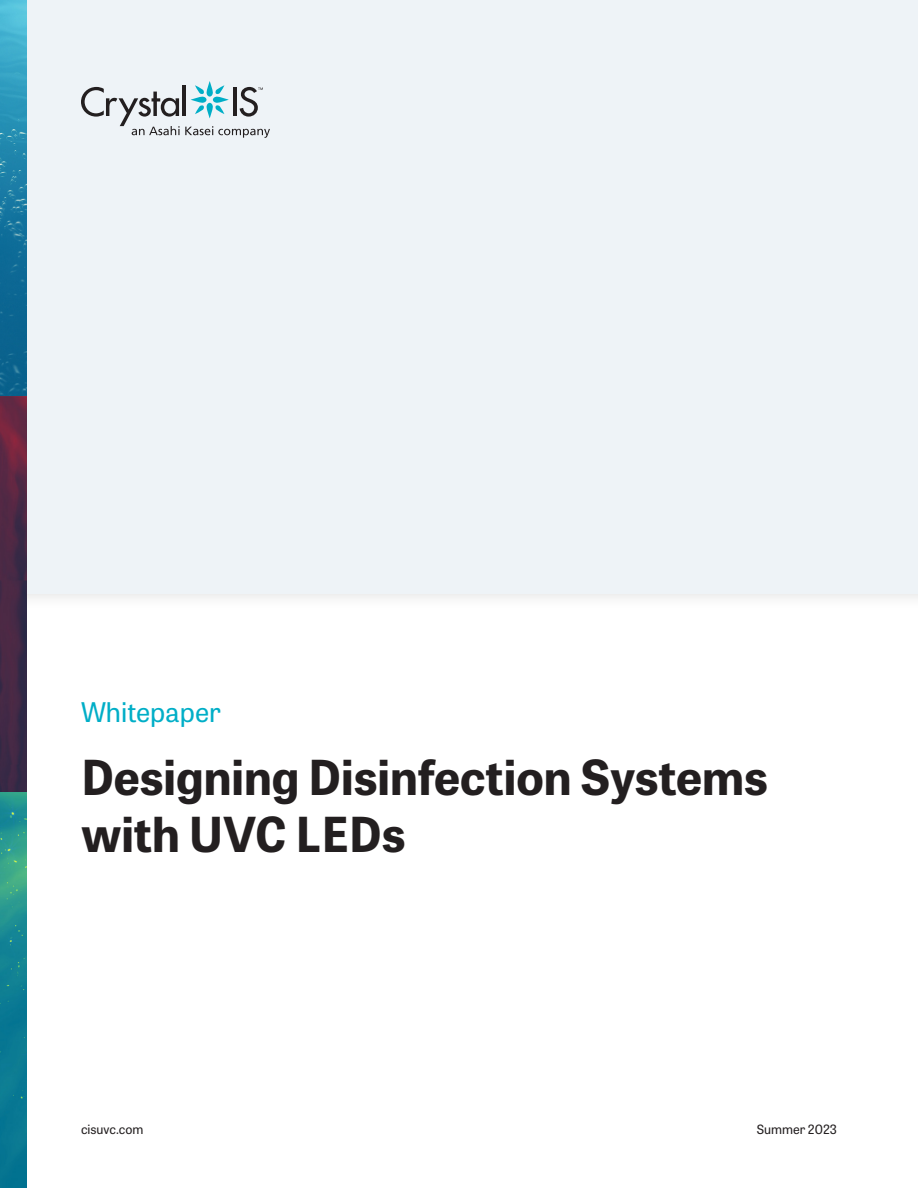
<style>
.page{position:relative;width:918px;height:1188px;background:#fff}
.page>*{position:absolute;margin:0;border:0;box-sizing:border-box;transform-origin:0 0}
.body{font:700 48px/57.6px "Tablet Gothic";color:#231f20}
.t1{font:27px "Tablet Gothic";color:#00aec7}
.t2{font:12.75px "Tablet Gothic";color:#231f20}
</style>
<div class="page">
<div style="left:0;top:0;width:918px;height:611px;background:#f9f9f9"></div>
<div style="left:0;top:0;width:918px;height:594px;background:#eef3f7"></div>
<svg style="left:81px;top:81px;width:189px;height:57px"></svg>
<img style="left:0;top:0;width:27px;height:1188px">
<p class="t1" style="left:81px;top:694px;width:142px">Whitepaper</p>
<p class="body" style="left:81px;top:747px;width:689px">Designing Disinfection Systems with UVC LEDs</p>
<p class="t2" style="left:81px;top:1121px;width:64px">cisuvc.com</p>
<p class="t2" style="left:757px;top:1121px;width:82px">Summer 2023</p>
</div>
